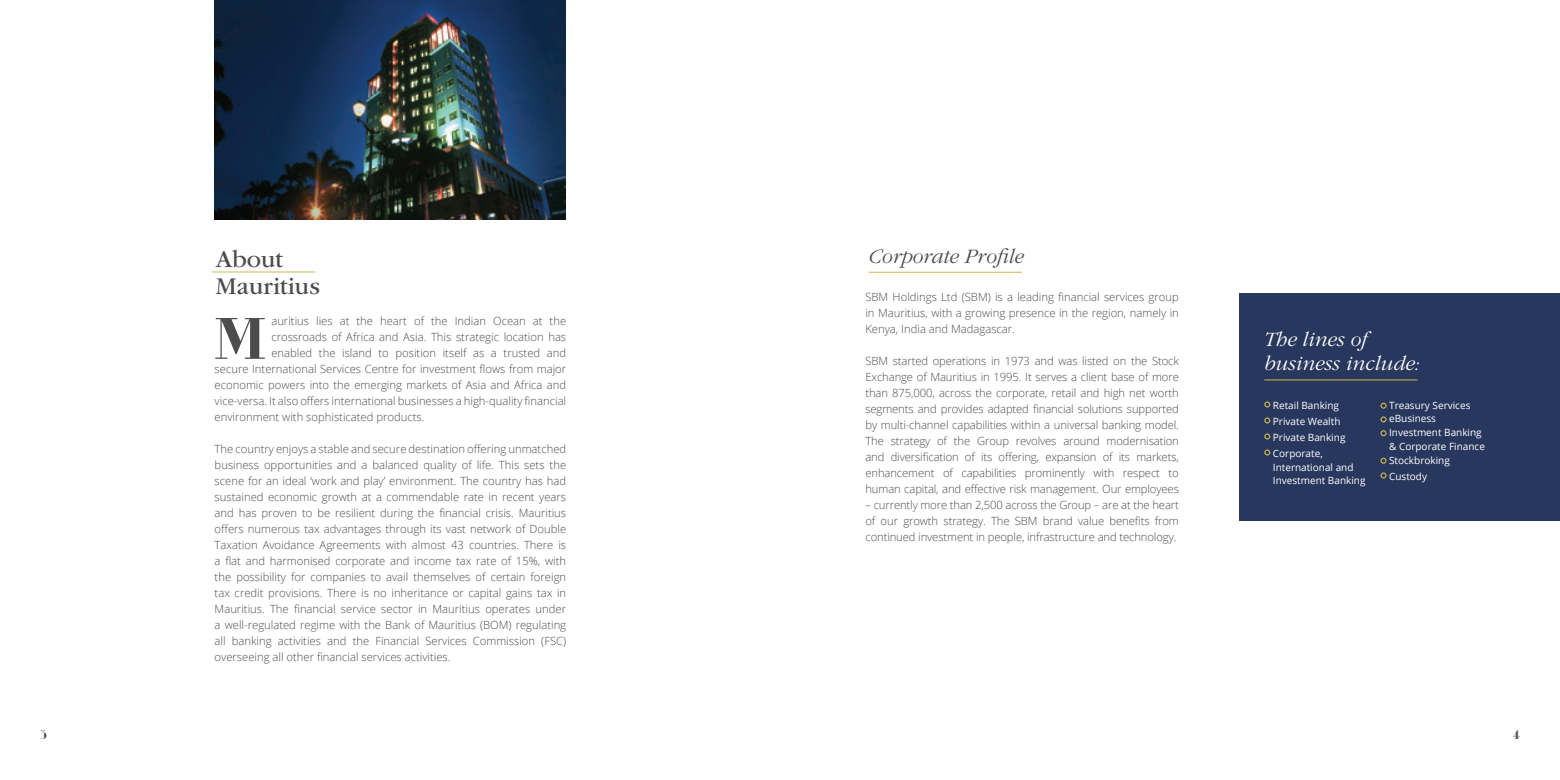
<style>
.page{position:relative;width:1560px;height:780px;background:#fff}
.page>*{position:absolute;margin:0;border:0;box-sizing:border-box;transform-origin:0 0}
.t1{font:57.5px "Odalisque";color:#4b4c4d}
.t2{font:25px/27.5px "ITC Garamond Std";color:#4b4c4d}
.t3{font:italic 300 21.25px/23.8px "ITC Garamond Std";color:#fff}
.t4{font:italic 300 21.25px "ITC Garamond Std";color:#4b4c4d}
.t5{font:12.5px "Odalisque";color:#4b4c4d}
.t6{font:300 11.25px/16px "Open Sans";color:#4b4c4d;text-align:justify}
.t7{font:10px/13.8px "Open Sans";color:#fff}
</style>
<div class="page">
<img style="left:215px;top:0;width:350px;height:220px">
<div style="left:1238px;top:293px;width:321px;height:227px;background:#27375d"></div>
<hr style="left:212px;top:271px;width:103px;height:1px;background:#d2b850">
<hr style="left:868px;top:272px;width:153px;height:1px;background:#d2b850">
<hr style="left:1264px;top:379px;width:153px;height:1px;background:#d2b850">
<svg style="left:1264px;top:401px;width:6px;height:6px"></svg>
<svg style="left:1264px;top:417px;width:6px;height:6px"></svg>
<svg style="left:1264px;top:433px;width:6px;height:6px"></svg>
<svg style="left:1264px;top:449px;width:6px;height:6px"></svg>
<svg style="left:1380px;top:402px;width:6px;height:6px"></svg>
<svg style="left:1380px;top:416px;width:6px;height:6px"></svg>
<svg style="left:1380px;top:430px;width:6px;height:6px"></svg>
<svg style="left:1380px;top:457px;width:6px;height:6px"></svg>
<svg style="left:1380px;top:472px;width:6px;height:6px"></svg>
<h2 class="t2" style="left:216px;top:245px;width:106px">About<br>Mauritius</h2>
<h3 class="t4" style="left:868px;top:245px;width:157px">Corporate Profile</h3>
<p class="t6" style="left:271px;top:312px;width:296px">auritius lies at the heart of the Indian Ocean at the</p>
<p class="t6" style="left:271px;top:328px;width:296px">crossroads of Africa and Asia. This strategic location has</p>
<p class="t6" style="left:271px;top:344px;width:296px">enabled the island to position itself as a trusted and</p>
<p class="t6" style="left:215px;top:360px;width:353px">secure International Services Centre for investment flows from major</p>
<p class="t6" style="left:215px;top:376px;width:353px">economic powers into the emerging markets of Asia and Africa and</p>
<p class="t6" style="left:215px;top:392px;width:353px">vice-versa. It also offers international businesses a high-quality financial</p>
<p class="t6" style="left:215px;top:408px;width:211px">environment with sophisticated products.</p>
<p class="t6" style="left:215px;top:440px;width:353px">The country enjoys a stable and secure destination offering unmatched business opportunities and a balanced quality of life. This sets the scene for an ideal ‘work and play’ environment. The country has had sustained economic growth at a commendable rate in recent years and has proven to be resilient during the financial crisis. Mauritius offers numerous tax advantages through its vast network of Double Taxation Avoidance Agreements with almost 43 countries. There is a flat and harmonised corporate and income tax rate of 15%, with the possibility for companies to avail themselves of certain foreign tax credit provisions. There is no inheritance or capital gains tax in Mauritius. The financial service sector in Mauritius operates under a well-regulated regime with the Bank of Mauritius (BOM) regulating all banking activities and the Financial Services Commission (FSC) overseeing all other financial services activities.</p>
<p class="t6" style="left:865px;top:288px;width:315px">SBM Holdings Ltd (SBM) is a leading financial services group in Mauritius, with a growing presence in the region, namely in Kenya, India and Madagascar.</p>
<p class="t6" style="left:865px;top:352px;width:315px">SBM started operations in 1973 and was listed on the Stock Exchange of Mauritius in 1995. It serves a client base of more than 875,000, across the corporate, retail and high net worth segments and provides adapted financial solutions supported by multi-channel capabilities within a universal banking model.<br>The strategy of the Group revolves around modernisation and diversification of its offering, expansion of its markets, enhancement of capabilities prominently with respect to human capital, and effective risk management. Our employees</p>
<p class="t6" style="left:865px;top:496px;width:315px">– currently more than 2,500 across the Group – are at the heart of our growth strategy. The SBM brand value benefits from continued investment in people, infrastructure and technology.</p>
<h1 class="t1" style="left:215px;top:307px;width:54px">M</h1>
<h3 class="t3" style="left:1264px;top:328px;width:158px">The lines of business include:</h3>
<p class="t7" style="left:1272px;top:397px;width:74px;line-height:16px">Retail Banking<br>Private Wealth<br>Private Banking<br>Corporate,</p>
<p class="t7" style="left:1272px;top:459px;width:94px">International and<br>Investment Banking</p>
<p class="t7" style="left:1388px;top:398px;width:97px">Treasury Services eBusiness<br>Investment Banking &amp; Corporate Finance<br>Stockbroking</p>
<p class="t7" style="left:1388px;top:469px;width:39px">Custody</p>
<p class="t5" style="left:40px;top:727px;width:9px">3</p>
<p class="t5" style="left:1512px;top:727px;width:9px">4</p>
</div>
